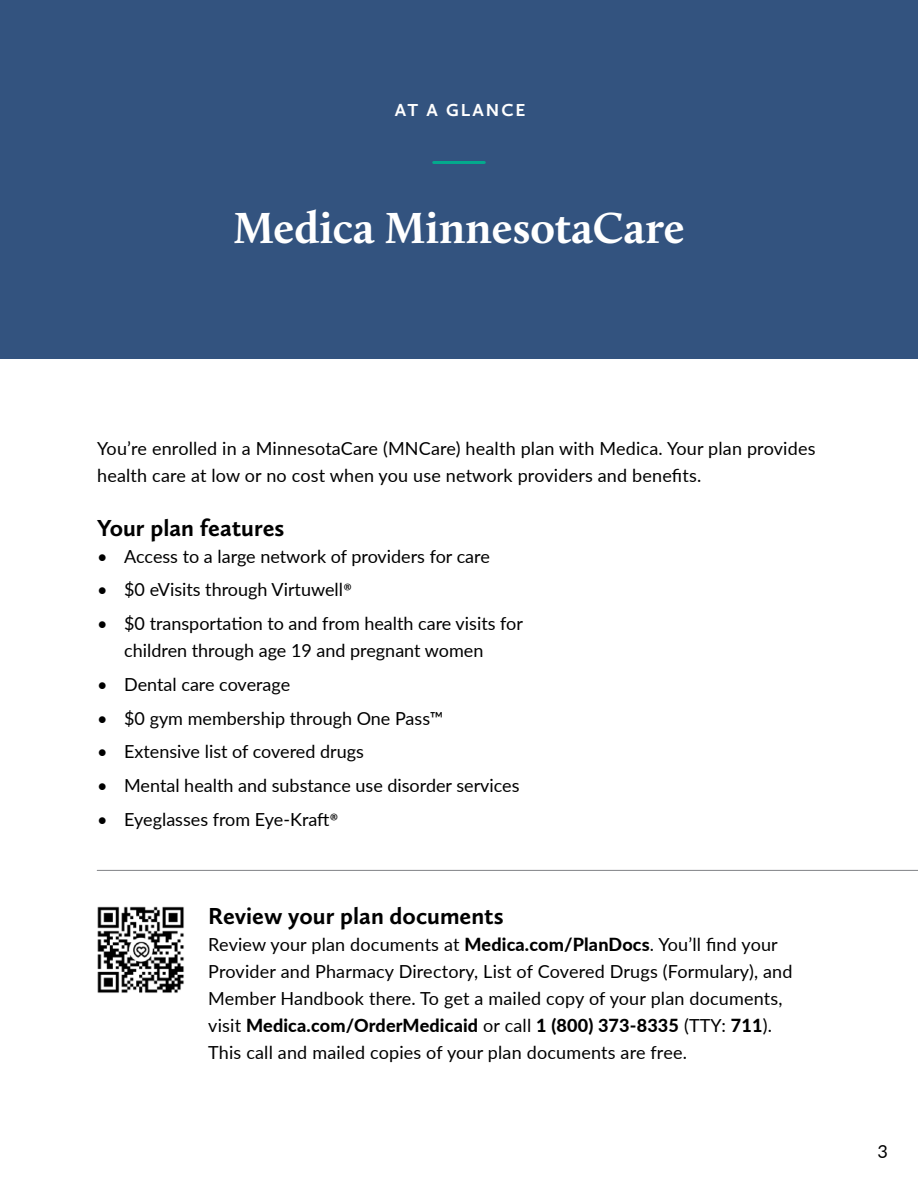
<style>
.page{position:relative;width:918px;height:1188px;background:#fff}
.page>*{position:absolute;margin:0;border:0;box-sizing:border-box;transform-origin:0 0}
.t1{font:700 45px "Calluna";color:#fff}
.Subhead_Calluna_Sans{font:700 24px "Calluna Sans";color:#000}
.Body_Copy_Lato_12_18{font:18px/27px "Lato";color:#000}
.t2{font:700 18px "Calluna Sans";letter-spacing:.115em;color:#fff}
.s1{font-family:"Calibri"}
.s2{font-weight:800}
</style>
<div class="page">
<div style="left:0;top:0;width:918px;height:359px;background:#33537f"></div>
<hr style="left:434px;top:161px;width:50px;height:3px;background:#04a98d">
<hr style="left:97px;top:870px;width:821px;height:1px;background:#808285">
<img style="left:97px;top:906px;width:87px;height:87px">
<p class="t2" style="left:395px;top:99px;width:132px">AT A GLANCE</p>
<p class="t1" style="left:233px;top:200px;width:453px">Medica MinnesotaCare</p>
<p class="Body_Copy_Lato_12_18" style="left:97px;top:434px;width:720px">You’re enrolled in a MinnesotaCare (MNCare) health plan with Medica. Your plan provides health care at low or no cost when you use network providers and benefits.</p>
<p class="Subhead_Calluna_Sans" style="left:97px;top:513px;width:189px">Your plan features</p>
<p class="Body_Copy_Lato_12_18" style="left:97px;top:542px;width:394px">• Access to a large network of providers for care</p>
<p class="Body_Copy_Lato_12_18" style="left:97px;top:576px;width:257px">• $0 eVisits through Virtuwell<span class="s1">®</span></p>
<p class="Body_Copy_Lato_12_18" style="left:124px;top:609px;width:400px;text-indent:-27px">• $0 transportation to and from health care visits for children through age 19 and pregnant women</p>
<p class="Body_Copy_Lato_12_18" style="left:97px;top:670px;width:195px">• Dental care coverage</p>
<p class="Body_Copy_Lato_12_18" style="left:97px;top:704px;width:348px">• $0 gym membership through One Pass™</p>
<p class="Body_Copy_Lato_12_18" style="left:97px;top:738px;width:268px">• Extensive list of covered drugs</p>
<p class="Body_Copy_Lato_12_18" style="left:97px;top:771px;width:424px">• Mental health and substance use disorder services</p>
<p class="Body_Copy_Lato_12_18" style="left:97px;top:805px;width:243px">• Eyeglasses from Eye-Kraft<span class="s1">®</span></p>
<p class="Subhead_Calluna_Sans" style="left:208px;top:901px;width:297px">Review your plan documents</p>
<p class="Body_Copy_Lato_12_18" style="left:208px;top:930px;width:586px">Review your plan documents at <span class="s2">Medica.com/PlanDocs</span>. You’ll find your Provider and Pharmacy Directory, List of Covered Drugs (Formulary), and Member Handbook there. To get a mailed copy of your plan documents, visit <span class="s2">Medica.com/OrderMedicaid</span> or call <span class="s2">1 (800) 373-8335</span> (TTY: <span class="s2">711</span>).<br>This call and mailed copies of your plan documents are free.</p>
<p class="Body_Copy_Lato_12_18" style="left:878px;top:1137px;width:12px">3</p>
</div>
